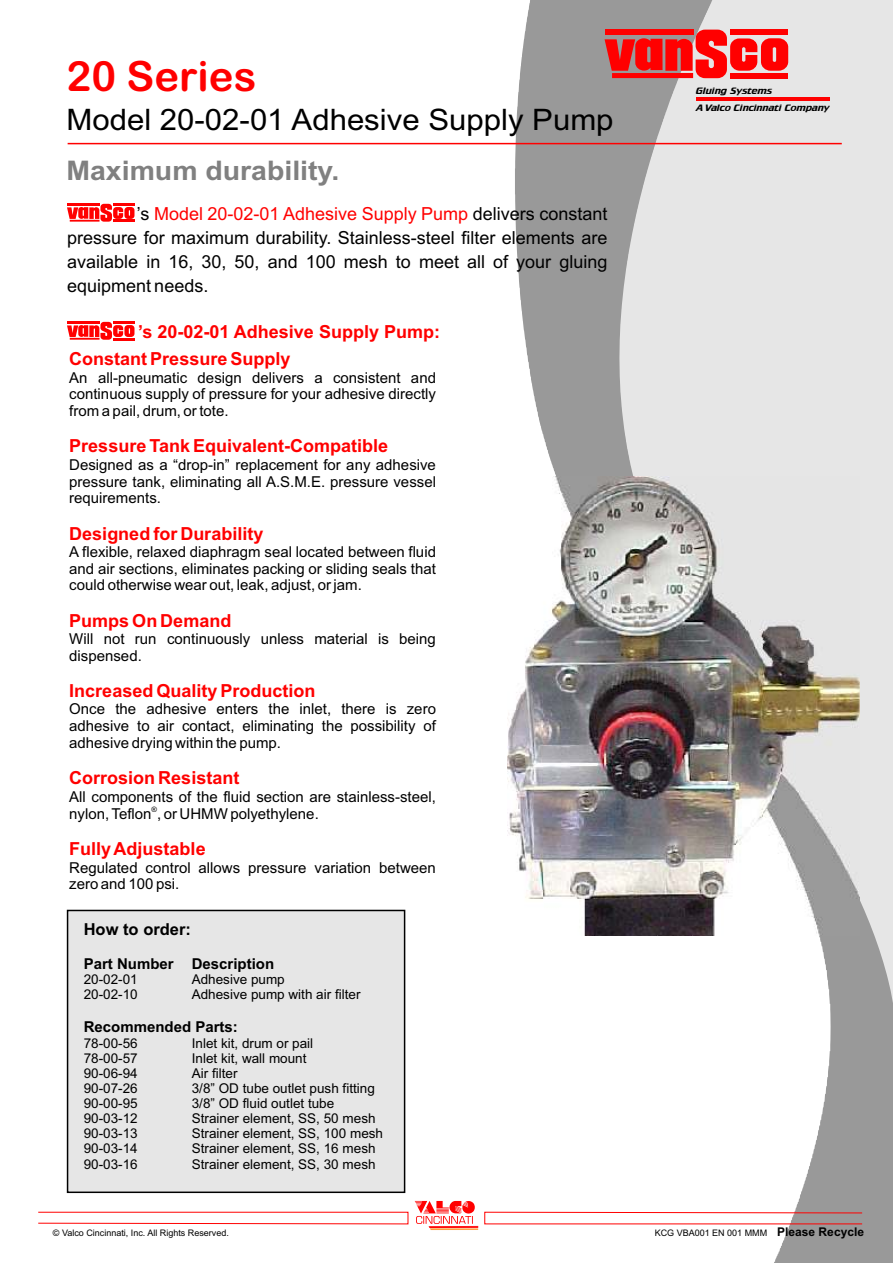
<style>
.page{position:relative;width:893px;height:1263px;background:#fff}
.page>*{position:absolute;margin:0;border:0;box-sizing:border-box;transform-origin:0 0}
.t1{font:41.7px "Arial Rounded MT Bold";color:#f00}
.t2{font:29.55px "Arial";color:#000;scale:1.05 1}
.t3{font:700 27px "Arial";color:#808080;scale:1.05 1}
.t4{font:700 18px "Arial";color:#f00}
.t5{font:18px/24.2px "Arial";color:#000;text-align:justify}
.t6{font:700 16.5px "Arial";color:#000}
.t7{font:15px/16.8px "Arial";color:#000;text-align:justify}
.t8{font:700 15px "Arial";color:#000}
.t9{font:13.5px "Arial";color:#000}
.t10{font:9px "Arial";color:#000}
.t11{font:8.1px/16.5px "Crillee";color:#000;scale:1.22 1}
.t12{font:7.5px "Arial";color:#000}
.s1{color:#f00}
.s2{font-weight:700;font-size:12px}
</style>
<div class="page">
<svg style="left:473px;top:0;width:420px;height:1230px"></svg>
<img style="left:559px;top:378px;width:334px;height:885px">
<img style="left:487px;top:0;width:333px;height:887px">
<svg style="left:415px;top:1201px;width:60px;height:23px"></svg>
<img style="left:429px;top:1226px;width:49px;height:4px">
<svg style="left:484px;top:1212px;width:378px;height:12px"></svg>
<svg style="left:38px;top:1212px;width:370px;height:12px"></svg>
<hr style="left:68px;top:143px;width:774px;height:1px;background:#f00">
<svg style="left:605px;top:30px;width:183px;height:48px;background:#ec3939"></svg>
<div style="left:731px;top:74px;width:57px;height:5px;background:#f00"></div>
<hr style="left:696px;top:97px;width:134px;height:3px;background:#f00">
<div style="left:731px;top:29px;width:57px;height:6px;background:#f00"></div>
<svg style="left:67px;top:204px;width:68px;height:18px"></svg>
<hr style="left:113px;top:220px;width:21px;height:2px;background:#f00">
<hr style="left:113px;top:204px;width:21px;height:2px;background:#f00">
<svg style="left:67px;top:322px;width:68px;height:18px"></svg>
<hr style="left:113px;top:338px;width:21px;height:2px;background:#f00">
<hr style="left:113px;top:322px;width:21px;height:2px;background:#f00">
<img style="left:508px;top:477px;width:351px;height:458px">
<div style="left:66px;top:909px;width:340px;height:285px;background:#e6e6e6"></div>
<h1 class="t1" style="left:67px;top:60px;width:191px">20 Series</h1>
<h2 class="t2" style="left:66px;top:109px;width:523px">Model 20-02-01 Adhesive Supply Pump</h2>
<h3 class="t3" style="left:66px;top:160px;width:261px">Maximum durability.</h3>
<p class="t5" style="left:67px;top:203px;width:542px;text-indent:70px">’s <span class="s1">Model 20-02-01 Adhesive Supply Pump</span> delivers constant pressure for maximum durability. Stainless-steel filter elements are available in 16, 30, 50, and 100 mesh to meet all of your gluing equipment needs.</p>
<p class="t4" style="left:138px;top:325px;width:303px">’s 20-02-01 Adhesive Supply Pump:</p>
<p class="t4" style="left:69px;top:352px;width:223px">Constant Pressure Supply</p>
<p class="t7" style="left:69px;top:370px;width:368px">An all-pneumatic design delivers a consistent and continuous supply of pressure for your adhesive directly from a pail, drum, or tote.</p>
<p class="t7" style="left:69px;top:457px;width:368px">Designed as a “drop-in” replacement for any adhesive pressure tank, eliminating all A.S.M.E. pressure vessel requirements.</p>
<p class="t7" style="left:69px;top:545px;width:368px">A flexible, relaxed diaphragm seal located between fluid and air sections, eliminates packing or sliding seals that could otherwise wear out, leak, adjust, or jam.</p>
<p class="t7" style="left:69px;top:632px;width:368px">Will not run continuously unless material is being dispensed.</p>
<p class="t7" style="left:69px;top:702px;width:368px">Once the adhesive enters the inlet, there is zero adhesive to air contact, eliminating the possibility of adhesive drying within the pump.</p>
<p class="t7" style="left:69px;top:789px;width:368px">All components of the fluid section are stainless-steel,</p>
<p class="t12" style="left:152px;top:806px;width:7px">®</p>
<p class="t7" style="left:69px;top:807px;width:251px">nylon, Teflon , or UHMW polyethylene.</p>
<p class="t7" style="left:69px;top:860px;width:368px">Regulated control allows pressure variation between zero and 100 psi.</p>
<p class="t6" style="left:84px;top:923px;width:109px">How to order:</p>
<p class="t8" style="left:84px;top:958px;width:192px">Part Number Description</p>
<p class="t9" style="left:84px;top:974px;width:56px">20-02-01</p>
<p class="t9" style="left:192px;top:974px;width:95px">Adhesive pump</p>
<p class="t9" style="left:84px;top:989px;width:56px">20-02-10</p>
<p class="t9" style="left:192px;top:989px;width:170px">Adhesive pump with air filter</p>
<p class="t8" style="left:84px;top:1021px;width:156px">Recommended Parts:</p>
<p class="t9" style="left:84px;top:1038px;width:56px">78-00-56</p>
<p class="t9" style="left:192px;top:1038px;width:123px">Inlet kit, drum or pail</p>
<p class="t9" style="left:84px;top:1053px;width:56px">78-00-57</p>
<p class="t9" style="left:192px;top:1053px;width:116px">Inlet kit, wall mount</p>
<p class="t9" style="left:84px;top:1068px;width:56px">90-06-94</p>
<p class="t9" style="left:192px;top:1068px;width:47px">Air filter</p>
<p class="t9" style="left:84px;top:1083px;width:56px">90-07-26</p>
<p class="t9" style="left:192px;top:1083px;width:185px">3/8” OD tube outlet push fitting</p>
<p class="t9" style="left:84px;top:1098px;width:56px">90-00-95</p>
<p class="t9" style="left:192px;top:1098px;width:144px">3/8” OD fluid outlet tube</p>
<p class="t9" style="left:84px;top:1113px;width:56px">90-03-12</p>
<p class="t9" style="left:192px;top:1113px;width:185px">Strainer element, SS, 50 mesh</p>
<p class="t9" style="left:84px;top:1128px;width:56px">90-03-13</p>
<p class="t9" style="left:192px;top:1128px;width:193px">Strainer element, SS, 100 mesh</p>
<p class="t9" style="left:84px;top:1143px;width:56px">90-03-14</p>
<p class="t9" style="left:192px;top:1143px;width:185px">Strainer element, SS, 16 mesh</p>
<p class="t9" style="left:84px;top:1159px;width:56px">90-03-16</p>
<p class="t9" style="left:192px;top:1159px;width:185px">Strainer element, SS, 30 mesh</p>
<p class="t4" style="left:69px;top:439px;width:320px">Pressure Tank Equivalent-Compatible</p>
<p class="t4" style="left:69px;top:526px;width:196px">Designed for Durability</p>
<p class="t4" style="left:69px;top:614px;width:164px">Pumps On Demand</p>
<p class="t4" style="left:69px;top:684px;width:248px">Increased Quality Production</p>
<p class="t4" style="left:69px;top:771px;width:172px">Corrosion Resistant</p>
<p class="t4" style="left:69px;top:842px;width:138px">Fully Adjustable</p>
<p class="t11" style="left:696px;top:83px;width:111px">Gluing Systems<br>A Valco Cincinnati Company</p>
<p class="t10" style="left:53px;top:1229px;width:178px">© Valco Cincinnati, Inc. All Rights Reserved.</p>
<p class="t10" style="left:655px;top:1229px;width:211px">KCG VBA001 EN 001 MMM <span class="s2">Please Recycle</span></p>
</div>
